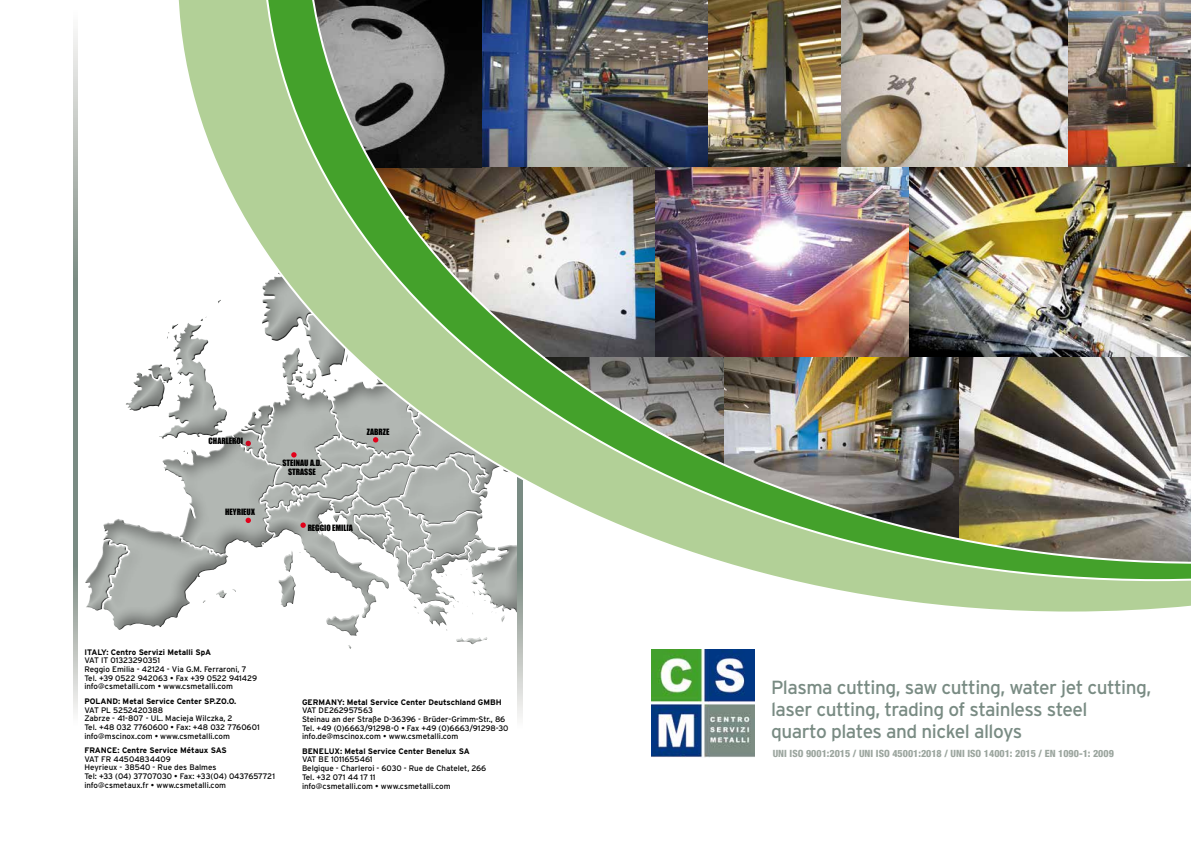
<style>
.page{position:relative;width:1191px;height:842px;background:#fff}
.page>*{position:absolute;margin:0;border:0;box-sizing:border-box;transform-origin:0 0}
.t1{font:19px/22px "Interstate";letter-spacing:-.025em;color:#798b83}
.t2{font:800 condensed 10px "Helvetica Neue LT Std";color:#9ca69f}
.t3{font:8px/8.7px "Interstate";letter-spacing:-.005em;color:#000}
.t4{font:700 8px "Interstate";color:#000}
.t5{font:8px/8.5px "Impact";color:#000;text-align:center}
</style>
<div class="page">
<svg style="left:518px;top:614px;width:4px;height:104px"></svg>
<svg style="left:73px;top:461px;width:4px;height:253px"></svg>
<svg style="left:73px;top:29px;width:4px;height:432px;background:#9ea9a2"></svg>
<img style="left:178px;top:0;width:1013px;height:614px">
<img style="left:651px;top:649px;width:103px;height:108px">
<svg style="left:85px;top:238px;width:435px;height:411px"></svg>
<p class="t5" style="left:208px;top:437px;width:36px">CHARLEROI</p>
<p class="t5" style="left:225px;top:507px;width:31px">HEYRIEUX</p>
<p class="t5" style="left:282px;top:459px;width:41px">STEINAU A.D.<br>STRASSE</p>
<p class="t5" style="left:367px;top:428px;width:24px">ZABRZE</p>
<p class="t5" style="left:308px;top:523px;width:47px">REGGIO EMILIA</p>
<p class="t4" style="left:84px;top:647px;width:128px">ITALY: Centro Servizi Metalli SpA</p>
<p class="t3" style="left:84px;top:656px;width:174px">VAT IT 01323290351<br>Reggio Emilia - 42124 - Via G.M. Ferraroni, 7<br>Tel. +39 0522 942063 • Fax +39 0522 941429 info@csmetalli.com • www.csmetalli.com</p>
<p class="t4" style="left:84px;top:696px;width:153px">POLAND: Metal Service Center SP.ZO.O.</p>
<p class="t3" style="left:84px;top:705px;width:177px">VAT PL 5252420388<br>Zabrze - 41-807 - UL. Macieja Wilczka, 2<br>Tel. +48 032 7760600 • Fax: +48 032 7760601 info@mscinox.com • www.csmetalli.com</p>
<p class="t4" style="left:84px;top:746px;width:144px">FRANCE: Centre Service Métaux SAS</p>
<p class="t3" style="left:84px;top:754px;width:192px">VAT FR 44504834409<br>Heyrieux - 38540 - Rue des Balmes<br>Tel: +33 (04) 37707030 • Fax: +33(04) 0437657721 info@csmetaux.fr • www.csmetalli.com</p>
<p class="t4" style="left:302px;top:697px;width:201px">GERMANY: Metal Service Center Deutschland GMBH</p>
<p class="t3" style="left:302px;top:706px;width:208px">VAT DE262957563<br>Steinau an der Straße D-36396 - Brüder-Grimm-Str., 86<br>Tel. +49 (0)6663/91298-0 • Fax +49 (0)6663/91298-30 info.de@mscinox.com • www.csmetalli.com</p>
<p class="t4" style="left:302px;top:746px;width:169px">BENELUX: Metal Service Center Benelux SA</p>
<p class="t3" style="left:302px;top:755px;width:186px">VAT BE 1011655461<br>Belgique - Charleroi - 6030 - Rue de Chatelet, 266<br>Tel. +32 071 44 17 11<br>info@csmetalli.com • www.csmetalli.com</p>
<h1 class="t1" style="left:771px;top:676px;width:382px">Plasma cutting, saw cutting, water jet cutting, laser cutting, trading of stainless steel<br>quarto plates and nickel alloys</h1>
<p class="t2" style="left:772px;top:747px;width:343px">UNI ISO 9001:2015 / UNI ISO 45001:2018 / UNI ISO 14001: 2015 / EN 1090-1: 2009</p>
</div>
